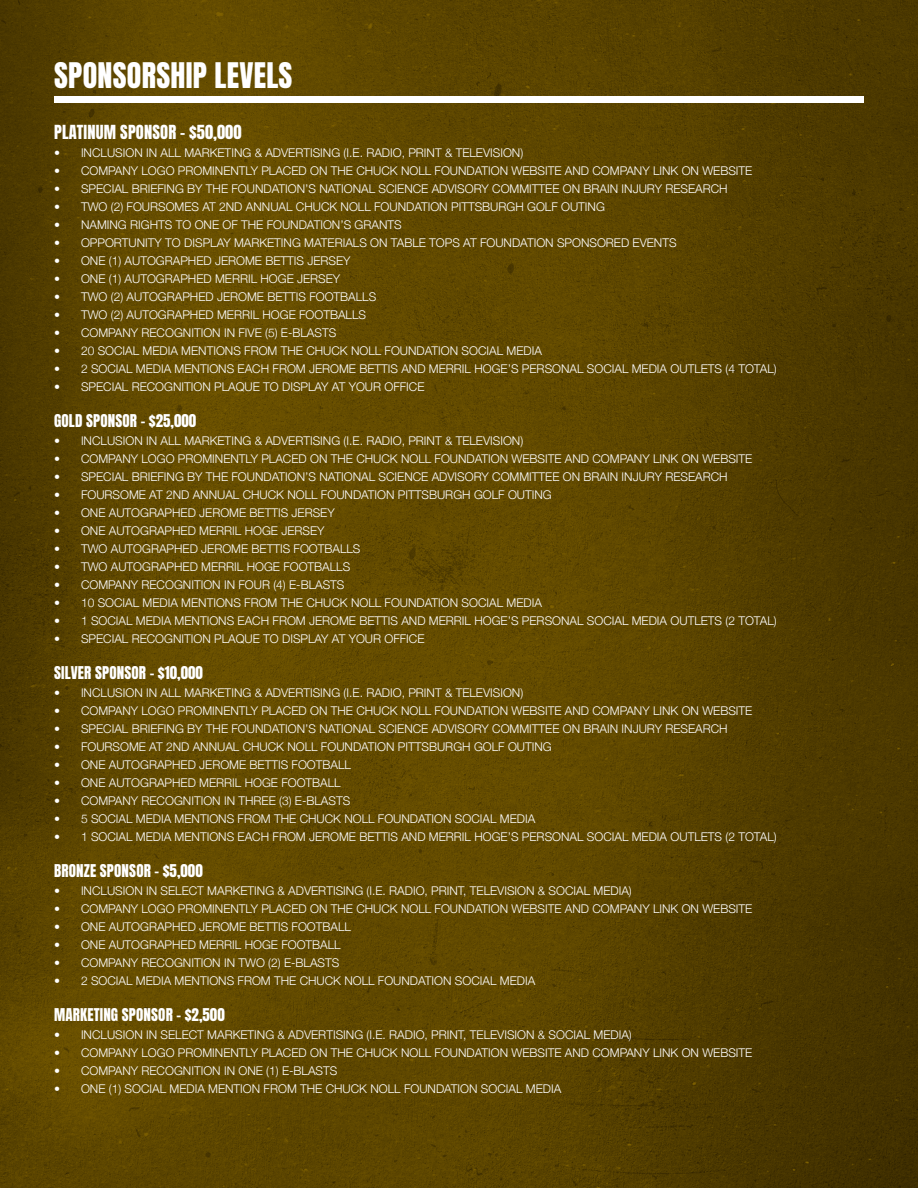
<style>
.page{position:relative;width:918px;height:1188px;background:#fff}
.page>*{position:absolute;margin:0;border:0;box-sizing:border-box;transform-origin:0 0}
.t1{font:30px "Anton";letter-spacing:.01em;color:#fff}
.t2{font:16.5px "Anton";letter-spacing:.01em;color:#fff}
.t3{font:15px "Anton";letter-spacing:.01em;color:#fff}
.t4{font:300 12px "Helvetica Neue";color:#fff}
</style>
<div class="page">
<img style="left:0;top:0;width:918px;height:1188px">
<div style="left:54px;top:97px;width:810px;height:6px;background:#fff"></div>
<p class="t1" style="left:54px;top:60px;width:240px">SPONSORSHIP LEVELS</p>
<p class="t2" style="left:54px;top:124px;width:189px">PLATINUM SPONSOR - $50,000</p>
<p class="t4" style="left:54px;top:143px;width:471px">• INCLUSION IN ALL MARKETING &amp; ADVERTISING (I.E. RADIO, PRINT &amp; TELEVISION)</p>
<p class="t4" style="left:54px;top:161px;width:700px">• COMPANY LOGO PROMINENTLY PLACED ON THE CHUCK NOLL FOUNDATION WEBSITE AND COMPANY LINK ON WEBSITE</p>
<p class="t4" style="left:54px;top:179px;width:675px">• SPECIAL BRIEFING BY THE FOUNDATION’S NATIONAL SCIENCE ADVISORY COMMITTEE ON BRAIN INJURY RESEARCH</p>
<p class="t4" style="left:54px;top:197px;width:552px">• TWO (2) FOURSOMES AT 2ND ANNUAL CHUCK NOLL FOUNDATION PITTSBURGH GOLF OUTING</p>
<p class="t4" style="left:54px;top:215px;width:349px">• NAMING RIGHTS TO ONE OF THE FOUNDATION’S GRANTS</p>
<p class="t4" style="left:54px;top:233px;width:624px">• OPPORTUNITY TO DISPLAY MARKETING MATERIALS ON TABLE TOPS AT FOUNDATION SPONSORED EVENTS</p>
<p class="t4" style="left:54px;top:251px;width:298px">• ONE (1) AUTOGRAPHED JEROME BETTIS JERSEY</p>
<p class="t4" style="left:54px;top:269px;width:288px">• ONE (1) AUTOGRAPHED MERRIL HOGE JERSEY</p>
<p class="t4" style="left:54px;top:287px;width:324px">• TWO (2) AUTOGRAPHED JEROME BETTIS FOOTBALLS</p>
<p class="t4" style="left:54px;top:305px;width:314px">• TWO (2) AUTOGRAPHED MERRIL HOGE FOOTBALLS</p>
<p class="t4" style="left:54px;top:323px;width:284px">• COMPANY RECOGNITION IN FIVE (5) E-BLASTS</p>
<p class="t4" style="left:54px;top:341px;width:489px">• 20 SOCIAL MEDIA MENTIONS FROM THE CHUCK NOLL FOUNDATION SOCIAL MEDIA</p>
<p class="t4" style="left:54px;top:359px;width:724px">• 2 SOCIAL MEDIA MENTIONS EACH FROM JEROME BETTIS AND MERRIL HOGE’S PERSONAL SOCIAL MEDIA OUTLETS (4 TOTAL)</p>
<p class="t4" style="left:54px;top:377px;width:372px">• SPECIAL RECOGNITION PLAQUE TO DISPLAY AT YOUR OFFICE</p>
<p class="t3" style="left:54px;top:413px;width:144px">GOLD SPONSOR - $25,000</p>
<p class="t4" style="left:54px;top:431px;width:471px">• INCLUSION IN ALL MARKETING &amp; ADVERTISING (I.E. RADIO, PRINT &amp; TELEVISION)</p>
<p class="t4" style="left:54px;top:449px;width:700px">• COMPANY LOGO PROMINENTLY PLACED ON THE CHUCK NOLL FOUNDATION WEBSITE AND COMPANY LINK ON WEBSITE</p>
<p class="t4" style="left:54px;top:467px;width:675px">• SPECIAL BRIEFING BY THE FOUNDATION’S NATIONAL SCIENCE ADVISORY COMMITTEE ON BRAIN INJURY RESEARCH</p>
<p class="t4" style="left:54px;top:485px;width:499px">• FOURSOME AT 2ND ANNUAL CHUCK NOLL FOUNDATION PITTSBURGH GOLF OUTING</p>
<p class="t4" style="left:54px;top:503px;width:282px">• ONE AUTOGRAPHED JEROME BETTIS JERSEY</p>
<p class="t4" style="left:54px;top:521px;width:272px">• ONE AUTOGRAPHED MERRIL HOGE JERSEY</p>
<p class="t4" style="left:54px;top:539px;width:308px">• TWO AUTOGRAPHED JEROME BETTIS FOOTBALLS</p>
<p class="t4" style="left:54px;top:557px;width:298px">• TWO AUTOGRAPHED MERRIL HOGE FOOTBALLS</p>
<p class="t4" style="left:54px;top:575px;width:292px">• COMPANY RECOGNITION IN FOUR (4) E-BLASTS</p>
<p class="t4" style="left:54px;top:593px;width:489px">• 10 SOCIAL MEDIA MENTIONS FROM THE CHUCK NOLL FOUNDATION SOCIAL MEDIA</p>
<p class="t4" style="left:54px;top:611px;width:724px">• 1 SOCIAL MEDIA MENTIONS EACH FROM JEROME BETTIS AND MERRIL HOGE’S PERSONAL SOCIAL MEDIA OUTLETS (2 TOTAL)</p>
<p class="t4" style="left:54px;top:629px;width:372px">• SPECIAL RECOGNITION PLAQUE TO DISPLAY AT YOUR OFFICE</p>
<p class="t3" style="left:54px;top:665px;width:150px">SILVER SPONSOR - $10,000</p>
<p class="t4" style="left:54px;top:683px;width:471px">• INCLUSION IN ALL MARKETING &amp; ADVERTISING (I.E. RADIO, PRINT &amp; TELEVISION)</p>
<p class="t4" style="left:54px;top:701px;width:700px">• COMPANY LOGO PROMINENTLY PLACED ON THE CHUCK NOLL FOUNDATION WEBSITE AND COMPANY LINK ON WEBSITE</p>
<p class="t4" style="left:54px;top:719px;width:675px">• SPECIAL BRIEFING BY THE FOUNDATION’S NATIONAL SCIENCE ADVISORY COMMITTEE ON BRAIN INJURY RESEARCH</p>
<p class="t4" style="left:54px;top:737px;width:499px">• FOURSOME AT 2ND ANNUAL CHUCK NOLL FOUNDATION PITTSBURGH GOLF OUTING</p>
<p class="t4" style="left:54px;top:755px;width:298px">• ONE AUTOGRAPHED JEROME BETTIS FOOTBALL</p>
<p class="t4" style="left:54px;top:773px;width:288px">• ONE AUTOGRAPHED MERRIL HOGE FOOTBALL</p>
<p class="t4" style="left:54px;top:791px;width:298px">• COMPANY RECOGNITION IN THREE (3) E-BLASTS</p>
<p class="t4" style="left:54px;top:809px;width:483px">• 5 SOCIAL MEDIA MENTIONS FROM THE CHUCK NOLL FOUNDATION SOCIAL MEDIA</p>
<p class="t4" style="left:54px;top:827px;width:724px">• 1 SOCIAL MEDIA MENTIONS EACH FROM JEROME BETTIS AND MERRIL HOGE’S PERSONAL SOCIAL MEDIA OUTLETS (2 TOTAL)</p>
<p class="t3" style="left:54px;top:863px;width:150px">BRONZE SPONSOR - $5,000</p>
<p class="t4" style="left:54px;top:881px;width:579px">• INCLUSION IN SELECT MARKETING &amp; ADVERTISING (I.E. RADIO, PRINT, TELEVISION &amp; SOCIAL MEDIA)</p>
<p class="t4" style="left:54px;top:899px;width:700px">• COMPANY LOGO PROMINENTLY PLACED ON THE CHUCK NOLL FOUNDATION WEBSITE AND COMPANY LINK ON WEBSITE</p>
<p class="t4" style="left:54px;top:917px;width:298px">• ONE AUTOGRAPHED JEROME BETTIS FOOTBALL</p>
<p class="t4" style="left:54px;top:935px;width:288px">• ONE AUTOGRAPHED MERRIL HOGE FOOTBALL</p>
<p class="t4" style="left:54px;top:953px;width:287px">• COMPANY RECOGNITION IN TWO (2) E-BLASTS</p>
<p class="t4" style="left:54px;top:971px;width:483px">• 2 SOCIAL MEDIA MENTIONS FROM THE CHUCK NOLL FOUNDATION SOCIAL MEDIA</p>
<p class="t3" style="left:54px;top:1007px;width:172px">MARKETING SPONSOR - $2,500</p>
<p class="t4" style="left:54px;top:1025px;width:579px">• INCLUSION IN SELECT MARKETING &amp; ADVERTISING (I.E. RADIO, PRINT, TELEVISION &amp; SOCIAL MEDIA)</p>
<p class="t4" style="left:54px;top:1043px;width:700px">• COMPANY LOGO PROMINENTLY PLACED ON THE CHUCK NOLL FOUNDATION WEBSITE AND COMPANY LINK ON WEBSITE</p>
<p class="t4" style="left:54px;top:1061px;width:285px">• COMPANY RECOGNITION IN ONE (1) E-BLASTS</p>
<p class="t4" style="left:54px;top:1079px;width:509px">• ONE (1) SOCIAL MEDIA MENTION FROM THE CHUCK NOLL FOUNDATION SOCIAL MEDIA</p>
</div>
